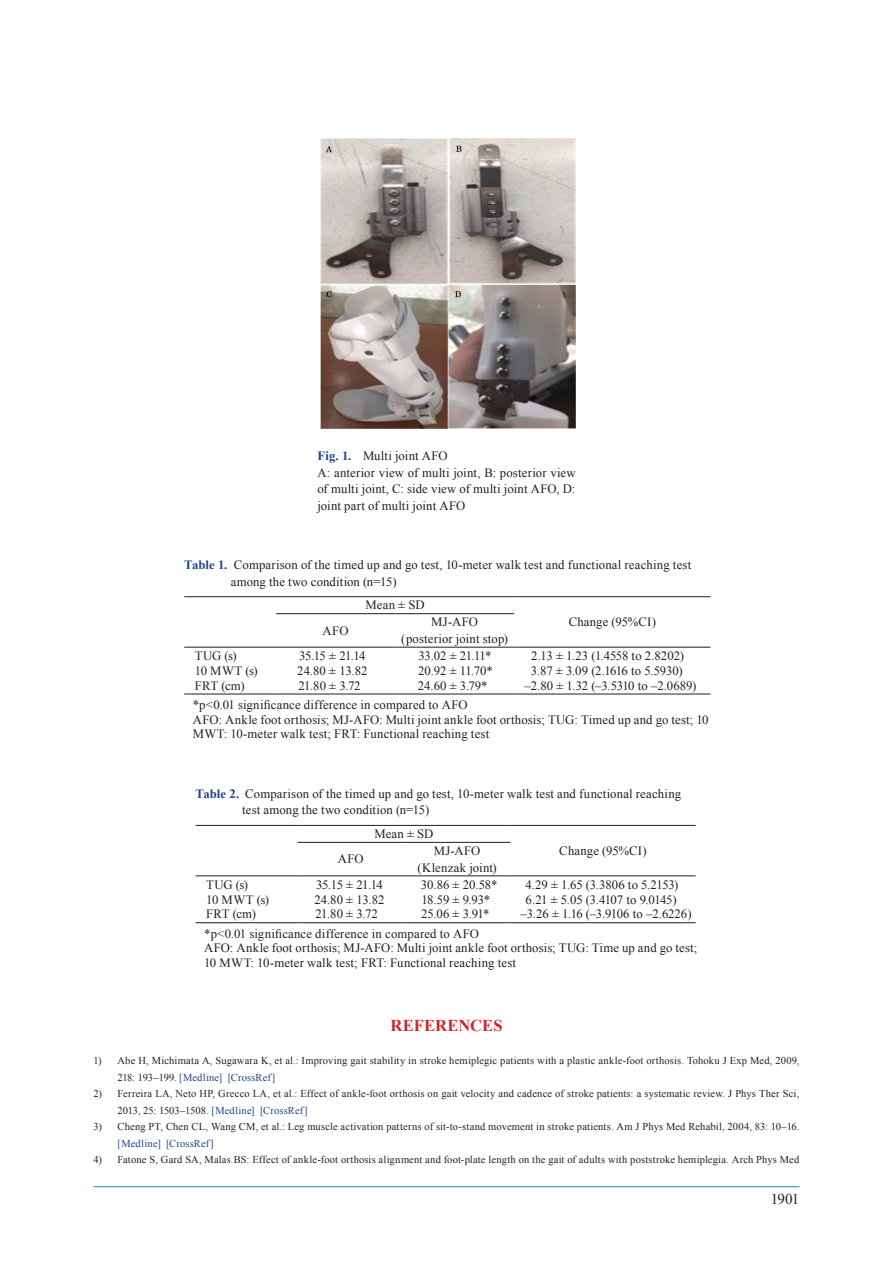
<style>
.page{position:relative;width:893px;height:1263px;background:#fff}
.page>*{position:absolute;margin:0;border:0;box-sizing:border-box;transform-origin:0 0}
.t1{font:700 16.5px "Times New Roman";letter-spacing:.005em;color:#d1232a}
.t2{font:15px "Times New Roman";color:#231f20}
.t3{font:12.75px/16.5px "Times New Roman";letter-spacing:.01em;color:#231f20}
.t4{font:12.75px "Times New Roman";letter-spacing:-.01em;color:#231f20}
.t5{font:12.75px "Times New Roman";letter-spacing:-.045em;color:#231f20}
.t6{font:10.5px/16.5px "Times New Roman";letter-spacing:.015em;color:#231f20}
.t7{font:10.5px "Times New Roman";letter-spacing:.015em;color:#253f8e}
.s1{font-weight:700;color:#253f8e}
.s2{color:#253f8e}
</style>
<div class="page">
<hr style="left:94px;top:1186px;width:705px;height:1px;background:#00a6a4">
<img style="left:320px;top:138px;width:256px;height:290px">
<hr style="left:184px;top:596px;width:92px;height:1px;background:#231f20">
<hr style="left:276px;top:596px;width:119px;height:1px;background:#231f20">
<hr style="left:395px;top:596px;width:119px;height:1px;background:#231f20">
<hr style="left:514px;top:596px;width:196px;height:1px;background:#231f20">
<hr style="left:184px;top:694px;width:92px;height:1px;background:#231f20">
<hr style="left:276px;top:694px;width:119px;height:1px;background:#231f20">
<hr style="left:395px;top:694px;width:119px;height:1px;background:#231f20">
<hr style="left:514px;top:694px;width:196px;height:1px;background:#231f20">
<hr style="left:276px;top:613px;width:119px;height:1px;background:#231f20">
<hr style="left:395px;top:613px;width:119px;height:1px;background:#231f20">
<hr style="left:184px;top:647px;width:92px;height:1px;background:#231f20">
<hr style="left:276px;top:647px;width:119px;height:1px;background:#231f20">
<hr style="left:395px;top:647px;width:119px;height:1px;background:#231f20">
<hr style="left:514px;top:647px;width:196px;height:1px;background:#231f20">
<hr style="left:196px;top:825px;width:102px;height:1px;background:#231f20">
<hr style="left:298px;top:825px;width:106px;height:1px;background:#231f20">
<hr style="left:404px;top:825px;width:106px;height:1px;background:#231f20">
<hr style="left:510px;top:825px;width:186px;height:1px;background:#231f20">
<hr style="left:196px;top:922px;width:102px;height:1px;background:#231f20">
<hr style="left:298px;top:922px;width:106px;height:1px;background:#231f20">
<hr style="left:404px;top:922px;width:106px;height:1px;background:#231f20">
<hr style="left:510px;top:922px;width:186px;height:1px;background:#231f20">
<hr style="left:298px;top:842px;width:106px;height:1px;background:#231f20">
<hr style="left:404px;top:842px;width:106px;height:1px;background:#231f20">
<hr style="left:196px;top:875px;width:102px;height:1px;background:#231f20">
<hr style="left:298px;top:875px;width:106px;height:1px;background:#231f20">
<hr style="left:404px;top:875px;width:106px;height:1px;background:#231f20">
<hr style="left:510px;top:875px;width:186px;height:1px;background:#231f20">
<p class="t3" style="left:317px;top:447px;width:260px"><span class="s1">Fig. 1.</span> Multi joint AFO<br>A: anterior view of multi joint, B: posterior view of multi joint, C: side view of multi joint AFO, D: joint part of multi joint AFO</p>
<p class="t3" style="left:231px;top:556px;width:462px;text-indent:-46px"><span class="s1">Table 1.</span> Comparison of the timed up and go test, 10-meter walk test and functional reaching test among the two condition (n=15)</p>
<p class="t3" style="left:366px;top:597px;width:61px">Mean ± SD</p>
<p class="t3" style="left:569px;top:613px;width:89px">Change (95%CI)</p>
<p class="t3" style="left:323px;top:622px;width:27px">AFO</p>
<p class="t3" style="left:401px;top:614px;width:108px;text-align:center">MJ-AFO<br>(posterior joint stop)</p>
<p class="t3" style="left:195px;top:647px;width:43px">TUG (s)</p>
<p class="t3" style="left:299px;top:647px;width:68px">35.15 ± 21.14</p>
<p class="t3" style="left:419px;top:647px;width:74px">33.02 ± 21.11*</p>
<p class="t3" style="left:531px;top:647px;width:154px">2.13 ± 1.23 (1.4558 to 2.8202)</p>
<p class="t3" style="left:195px;top:662px;width:64px">10 MWT (s)</p>
<p class="t3" style="left:297px;top:662px;width:72px">24.80 ± 13.82</p>
<p class="t3" style="left:418px;top:662px;width:76px">20.92 ± 11.70*</p>
<p class="t3" style="left:531px;top:662px;width:153px">3.87 ± 3.09 (2.1616 to 5.5930)</p>
<p class="t3" style="left:195px;top:677px;width:51px">FRT (cm)</p>
<p class="t3" style="left:298px;top:677px;width:64px">21.80 ± 3.72</p>
<p class="t3" style="left:418px;top:677px;width:71px">24.60 ± 3.79*</p>
<p class="t3" style="left:524px;top:677px;width:173px">–2.80 ± 1.32 (–3.5310 to –2.0689)</p>
<p class="t3" style="left:193px;top:697px;width:517px;line-height:14.7px">*p&lt;0.01 significance difference in compared to AFO<br>AFO: Ankle foot orthosis; MJ-AFO: Multi joint ankle foot orthosis; TUG: Timed up and go test; 10<br>MWT: 10-meter walk test; FRT: Functional reaching test</p>
<p class="t3" style="left:242px;top:785px;width:440px;text-indent:-46px"><span class="s1">Table 2.</span> Comparison of the timed up and go test, 10-meter walk test and functional reaching test among the two condition (n=15)</p>
<p class="t3" style="left:374px;top:825px;width:61px">Mean ± SD</p>
<p class="t3" style="left:559px;top:842px;width:89px">Change (95%CI)</p>
<p class="t3" style="left:338px;top:851px;width:27px">AFO</p>
<p class="t3" style="left:417px;top:842px;width:81px;text-align:center">MJ-AFO (Klenzak joint)</p>
<p class="t3" style="left:206px;top:876px;width:43px">TUG (s)</p>
<p class="t3" style="left:316px;top:876px;width:68px">35.15 ± 21.14</p>
<p class="t3" style="left:421px;top:876px;width:78px">30.86 ± 20.58*</p>
<p class="t4" style="left:525px;top:876px;width:154px">4.29 ± 1.65 (3.3806 to 5.2153)</p>
<p class="t3" style="left:206px;top:891px;width:64px">10 MWT (s)</p>
<p class="t3" style="left:314px;top:891px;width:72px">24.80 ± 13.82</p>
<p class="t3" style="left:422px;top:891px;width:70px">18.59 ± 9.93*</p>
<p class="t5" style="left:526px;top:891px;width:153px">6.21 ± 5.05 (3.4107 to 9.0145)</p>
<p class="t3" style="left:206px;top:906px;width:51px">FRT (cm)</p>
<p class="t3" style="left:315px;top:906px;width:64px">21.80 ± 3.72</p>
<p class="t3" style="left:421px;top:906px;width:70px">25.06 ± 3.91*</p>
<p class="t3" style="left:521px;top:906px;width:173px">–3.26 ± 1.16 (–3.9106 to –2.6226)</p>
<p class="t3" style="left:204px;top:926px;width:495px;line-height:14.7px">*p&lt;0.01 significance difference in compared to AFO<br>AFO: Ankle foot orthosis; MJ-AFO: Multi joint ankle foot orthosis; TUG: Time up and go test;<br>10 MWT: 10-meter walk test; FRT: Functional reaching test</p>
<p class="t1" style="left:390px;top:1014px;width:114px">REFERENCES</p>
<p class="t6" style="left:118px;top:1052px;width:683px;text-indent:-24px">1) Abe H, Michimata A, Sugawara K, et al.: Improving gait stability in stroke hemiplegic patients with a plastic ankle-foot orthosis. Tohoku J Exp Med, 2009,<br>218: 193–199. <span class="s2">[Medline] [CrossRef]</span></p>
<p class="t6" style="left:118px;top:1085px;width:683px;text-indent:-24px">2) Ferreira LA, Neto HP, Grecco LA, et al.: Effect of ankle-foot orthosis on gait velocity and cadence of stroke patients: a systematic review. J Phys Ther Sci,<br>2013, 25: 1503–1508. <span class="s2">[Medline] [CrossRef]</span></p>
<p class="t6" style="left:94px;top:1118px;width:707px">3) Cheng PT, Chen CL, Wang CM, et al.: Leg muscle activation patterns of sit-to-stand movement in stroke patients. Am J Phys Med Rehabil, 2004, 83: 10–16.</p>
<p class="t7" style="left:118px;top:1136px;width:98px">[Medline] [CrossRef]</p>
<p class="t6" style="left:94px;top:1151px;width:707px">4) Fatone S, Gard SA, Malas BS: Effect of ankle-foot orthosis alignment and foot-plate length on the gait of adults with poststroke hemiplegia. Arch Phys Med</p>
<p class="t2" style="left:771px;top:1188px;width:30px">1901</p>
</div>
